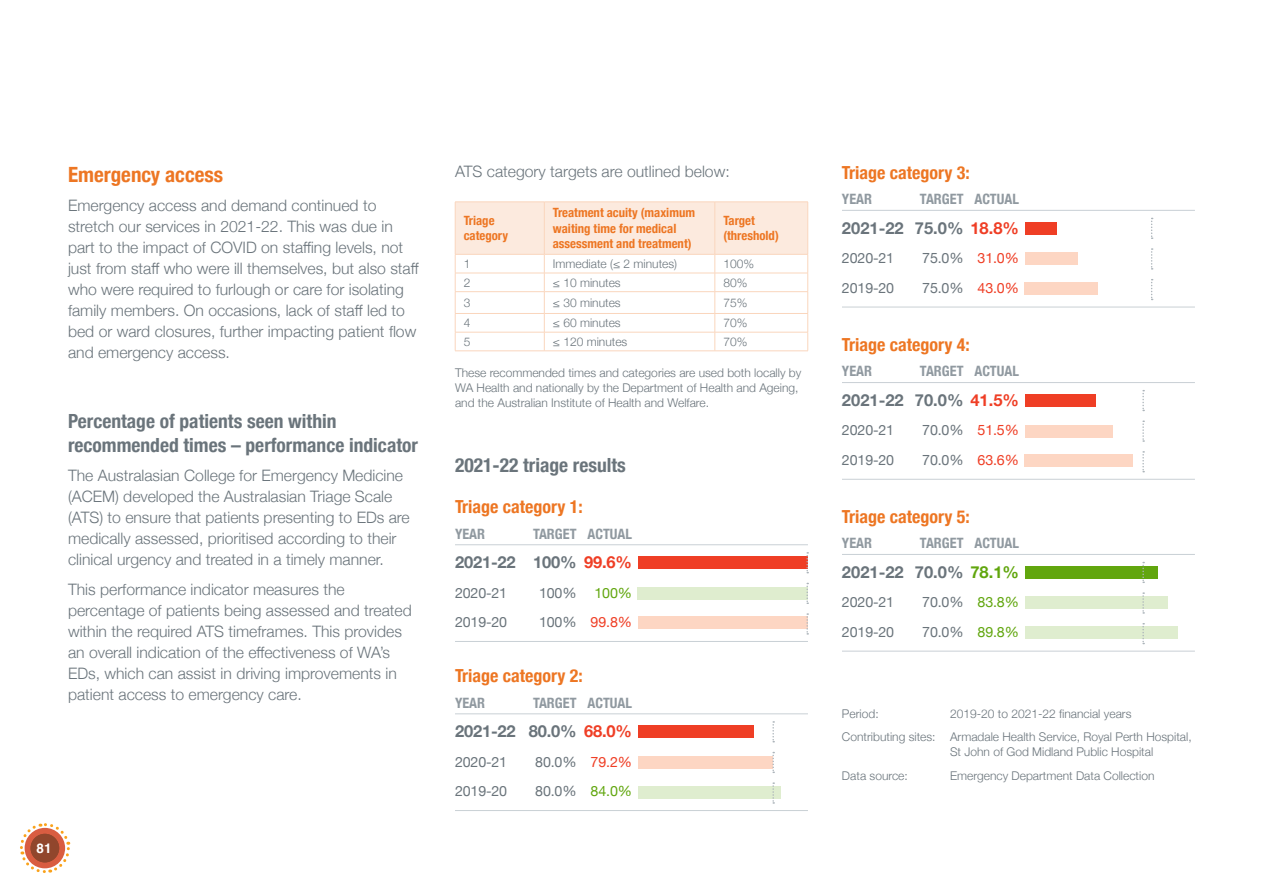
<style>
.page{position:relative;width:1263px;height:893px;background:#fff}
.page>*{position:absolute;margin:0;border:0;box-sizing:border-box;transform-origin:0 0}
.t1{font:700 condensed 21px "Helvetica Neue";color:#ed7623}
.t2{font:700 condensed 19.5px/24px "Helvetica Neue";color:#6a747b}
.t3{font:700 condensed 18px "Helvetica Neue";color:#ed7623}
.t4{font:700 16.5px "Helvetica Neue";color:#6a747b}
.t5{font:300 15.75px/21px "Helvetica Neue";color:#6a747b}
.t6{font:14.25px "Helvetica Neue";letter-spacing:-.01em;color:#6a747b}
.t7{font:700 condensed 14.25px "Helvetica Neue";color:#9099a0}
.t8{font:14.25px "Helvetica Neue";color:#ef3e25}
.t9{font:700 13.5px "Helvetica";color:#fff}
.t10{font:700 condensed 12.75px/15.3px "Helvetica Neue";color:#ed7623}
.t11{font:300 12px/15px "Helvetica Neue";color:#6a747b}
.s1{color:#ef3e25}
.s2{color:#61a60e}
.s3{color:#6a747b}
</style>
<div class="page">
<svg style="left:455px;top:202px;width:353px;height:149px"></svg>
<hr style="left:455px;top:351px;width:89px;height:1px;background:#fad6bd">
<hr style="left:544px;top:351px;width:171px;height:1px;background:#fad6bd">
<hr style="left:715px;top:351px;width:93px;height:1px;background:#fad6bd">
<hr style="left:455px;top:713px;width:353px;height:1px;background:#c9d0d5">
<hr style="left:455px;top:810px;width:353px;height:1px;background:#c9d0d5">
<div style="left:638px;top:725px;width:115px;height:13px;background:#ef3e25"></div>
<div style="left:638px;top:756px;width:134px;height:13px;background:#fdd6c3"></div>
<div style="left:638px;top:786px;width:143px;height:12px;background:#dfedcf"></div>
<svg style="left:772px;top:721px;width:2px;height:21px"></svg>
<svg style="left:772px;top:752px;width:2px;height:21px"></svg>
<svg style="left:772px;top:782px;width:2px;height:22px"></svg>
<hr style="left:455px;top:544px;width:353px;height:1px;background:#c9d0d5">
<hr style="left:455px;top:641px;width:353px;height:1px;background:#c9d0d5">
<div style="left:638px;top:556px;width:169px;height:13px;background:#ef3e25"></div>
<div style="left:638px;top:587px;width:170px;height:13px;background:#dfedcf"></div>
<div style="left:638px;top:617px;width:170px;height:12px;background:#fdd6c3"></div>
<svg style="left:806px;top:552px;width:2px;height:21px"></svg>
<svg style="left:806px;top:583px;width:2px;height:21px"></svg>
<svg style="left:806px;top:613px;width:2px;height:22px"></svg>
<hr style="left:842px;top:210px;width:353px;height:1px;background:#c9d0d5">
<hr style="left:842px;top:307px;width:353px;height:1px;background:#c9d0d5">
<div style="left:1025px;top:222px;width:32px;height:12px;background:#ef3e25"></div>
<div style="left:1025px;top:252px;width:52px;height:13px;background:#fdd6c3"></div>
<div style="left:1025px;top:282px;width:73px;height:13px;background:#fdd6c3"></div>
<svg style="left:1151px;top:218px;width:2px;height:21px"></svg>
<svg style="left:1151px;top:248px;width:2px;height:22px"></svg>
<svg style="left:1151px;top:279px;width:2px;height:21px"></svg>
<hr style="left:842px;top:382px;width:353px;height:1px;background:#c9d0d5">
<hr style="left:842px;top:479px;width:353px;height:1px;background:#c9d0d5">
<div style="left:1025px;top:394px;width:70px;height:13px;background:#ef3e25"></div>
<div style="left:1025px;top:425px;width:87px;height:12px;background:#fdd6c3"></div>
<div style="left:1025px;top:454px;width:108px;height:13px;background:#fdd6c3"></div>
<svg style="left:1142px;top:390px;width:2px;height:21px"></svg>
<svg style="left:1142px;top:421px;width:2px;height:21px"></svg>
<svg style="left:1142px;top:451px;width:2px;height:21px"></svg>
<hr style="left:842px;top:554px;width:353px;height:1px;background:#c9d0d5">
<hr style="left:842px;top:651px;width:353px;height:1px;background:#c9d0d5">
<div style="left:1025px;top:566px;width:133px;height:13px;background:#61a60e"></div>
<div style="left:1025px;top:596px;width:142px;height:13px;background:#dfedcf"></div>
<div style="left:1025px;top:626px;width:152px;height:13px;background:#dfedcf"></div>
<svg style="left:1142px;top:562px;width:2px;height:21px"></svg>
<svg style="left:1142px;top:592px;width:2px;height:22px"></svg>
<svg style="left:1142px;top:623px;width:2px;height:21px"></svg>
<svg style="left:20px;top:823px;width:51px;height:50px"></svg>
<div style="left:31px;top:834px;width:28px;height:28px;background:#91462c;border-radius:50%"></div>
<h1 class="t1" style="left:68px;top:157px;width:157px">Emergency access</h1>
<p class="t5" style="left:68px;top:194px;width:352px">Emergency access and demand continued to stretch our services in 2021-22. This was due in part to the impact of COVID on staffing levels, not just from staff who were ill themselves, but also staff who were required to furlough or care for isolating family members. On occasions, lack of staff led to bed or ward closures, further impacting patient flow and emergency access.</p>
<p class="t2" style="left:68px;top:407px;width:351px">Percentage of patients seen within recommended times – performance indicator</p>
<p class="t5" style="left:68px;top:464px;width:343px">The Australasian College for Emergency Medicine (ACEM) developed the Australasian Triage Scale (ATS) to ensure that patients presenting to EDs are medically assessed, prioritised according to their clinical urgency and treated in a timely manner.</p>
<p class="t5" style="left:68px;top:577px;width:345px">This performance indicator measures the percentage of patients being assessed and treated within the required ATS timeframes. This provides an overall indication of the effectiveness of WA’s EDs, which can assist in driving improvements in patient access to emergency care.</p>
<p class="t9" style="left:37px;top:840px;width:18px">81<sup>81</sup></p>
<p class="t5" style="left:455px;top:160px;width:276px">ATS category targets are outlined below:</p>
<p class="t10" style="left:464px;top:212px;width:46px">Triage category</p>
<p class="t10" style="left:553px;top:204px;width:144px">Treatment acuity (maximum waiting time for medical assessment and treatment)</p>
<p class="t10" style="left:723px;top:212px;width:57px">Target (threshold)</p>
<p class="t11" style="left:464px;top:255px;width:8px">1</p>
<p class="t11" style="left:553px;top:255px;width:126px">Immediate (≤ 2 minutes)</p>
<p class="t11" style="left:723px;top:255px;width:32px">100%</p>
<p class="t11" style="left:464px;top:274px;width:8px">2</p>
<p class="t11" style="left:553px;top:274px;width:69px">≤ 10 minutes</p>
<p class="t11" style="left:723px;top:274px;width:26px">80%</p>
<p class="t11" style="left:464px;top:294px;width:8px">3</p>
<p class="t11" style="left:553px;top:294px;width:69px">≤ 30 minutes</p>
<p class="t11" style="left:723px;top:294px;width:26px">75%</p>
<p class="t11" style="left:464px;top:314px;width:8px">4</p>
<p class="t11" style="left:553px;top:314px;width:69px">≤ 60 minutes</p>
<p class="t11" style="left:723px;top:314px;width:26px">70%</p>
<p class="t11" style="left:464px;top:333px;width:8px">5</p>
<p class="t11" style="left:553px;top:333px;width:76px">≤ 120 minutes</p>
<p class="t11" style="left:723px;top:333px;width:26px">70%</p>
<p class="t11" style="left:455px;top:365px;width:348px">These recommended times and categories are used both locally by<br>WA Health and nationally by the Department of Health and Ageing, and the Australian Institute of Health and Welfare.</p>
<p class="t2" style="left:455px;top:452px;width:172px">2021-22 triage results</p>
<p class="t3" style="left:455px;top:492px;width:129px">Triage category 1:</p>
<p class="t7" style="left:455px;top:522px;width:32px">YEAR</p>
<p class="t7" style="left:533px;top:522px;width:101px">TARGET ACTUAL</p>
<p class="t4" style="left:455px;top:549px;width:178px">2021-22 100% <span class="s1">99.6%</span></p>
<p class="t6" style="left:455px;top:582px;width:54px">2020-21</p>
<p class="t6" style="left:539px;top:582px;width:94px">100% <span class="s2">100%</span></p>
<p class="t6" style="left:455px;top:612px;width:54px">2019-20</p>
<p class="t8" style="left:539px;top:612px;width:94px"><span class="s3">100%</span> 99.8%</p>
<p class="t3" style="left:455px;top:661px;width:129px">Triage category 2:</p>
<p class="t7" style="left:455px;top:691px;width:32px">YEAR</p>
<p class="t7" style="left:533px;top:691px;width:101px">TARGET ACTUAL</p>
<p class="t4" style="left:455px;top:718px;width:178px">2021-22 80.0% <span class="s1">68.0%</span></p>
<p class="t6" style="left:455px;top:751px;width:54px">2020-21</p>
<p class="t6" style="left:535px;top:751px;width:98px">80.0% <span class="s1">79.2%</span></p>
<p class="t6" style="left:455px;top:781px;width:54px">2019-20</p>
<p class="t6" style="left:535px;top:781px;width:98px">80.0% <span class="s2">84.0%</span></p>
<p class="t3" style="left:842px;top:158px;width:129px">Triage category 3:</p>
<p class="t7" style="left:842px;top:187px;width:32px">YEAR</p>
<p class="t7" style="left:920px;top:187px;width:101px">TARGET ACTUAL</p>
<p class="t4" style="left:842px;top:215px;width:178px">2021-22 75.0% <span class="s1">18.8%</span></p>
<p class="t6" style="left:842px;top:248px;width:54px">2020-21</p>
<p class="t6" style="left:922px;top:248px;width:98px">75.0% <span class="s1">31.0%</span></p>
<p class="t6" style="left:842px;top:277px;width:54px">2019-20</p>
<p class="t6" style="left:922px;top:277px;width:98px">75.0% <span class="s1">43.0%</span></p>
<p class="t3" style="left:842px;top:330px;width:129px">Triage category 4:</p>
<p class="t7" style="left:842px;top:359px;width:32px">YEAR</p>
<p class="t7" style="left:920px;top:359px;width:101px">TARGET ACTUAL</p>
<p class="t4" style="left:842px;top:387px;width:178px">2021-22 70.0% <span class="s1">41.5%</span></p>
<p class="t6" style="left:842px;top:420px;width:54px">2020-21</p>
<p class="t6" style="left:922px;top:420px;width:98px">70.0% <span class="s1">51.5%</span></p>
<p class="t6" style="left:842px;top:449px;width:54px">2019-20</p>
<p class="t6" style="left:922px;top:449px;width:98px">70.0% <span class="s1">63.6%</span></p>
<p class="t3" style="left:842px;top:502px;width:129px">Triage category 5:</p>
<p class="t7" style="left:842px;top:531px;width:32px">YEAR</p>
<p class="t7" style="left:920px;top:531px;width:101px">TARGET ACTUAL</p>
<p class="t4" style="left:842px;top:559px;width:178px">2021-22 70.0% <span class="s2">78.1%</span></p>
<p class="t6" style="left:842px;top:592px;width:54px">2020-21</p>
<p class="t6" style="left:922px;top:592px;width:98px">70.0% <span class="s2">83.8%</span></p>
<p class="t6" style="left:842px;top:621px;width:54px">2019-20</p>
<p class="t6" style="left:922px;top:621px;width:98px">70.0% <span class="s2">89.8%</span></p>
<p class="t11" style="left:842px;top:701px;width:351px;line-height:23.5px;text-indent:108px">2019-20 to 2021-22 financial years<br>Contributing sites: Armadale Health Service, Royal Perth Hospital,</p>
<p class="t11" style="left:950px;top:743px;width:205px">St John of God Midland Public Hospital</p>
<p class="t11" style="left:842px;top:767px;width:67px">Data source:</p>
<p class="t11" style="left:950px;top:767px;width:206px">Emergency Department Data Collection</p>
<p class="t11" style="left:842px;top:705px;width:38px">Period:</p>
</div>
